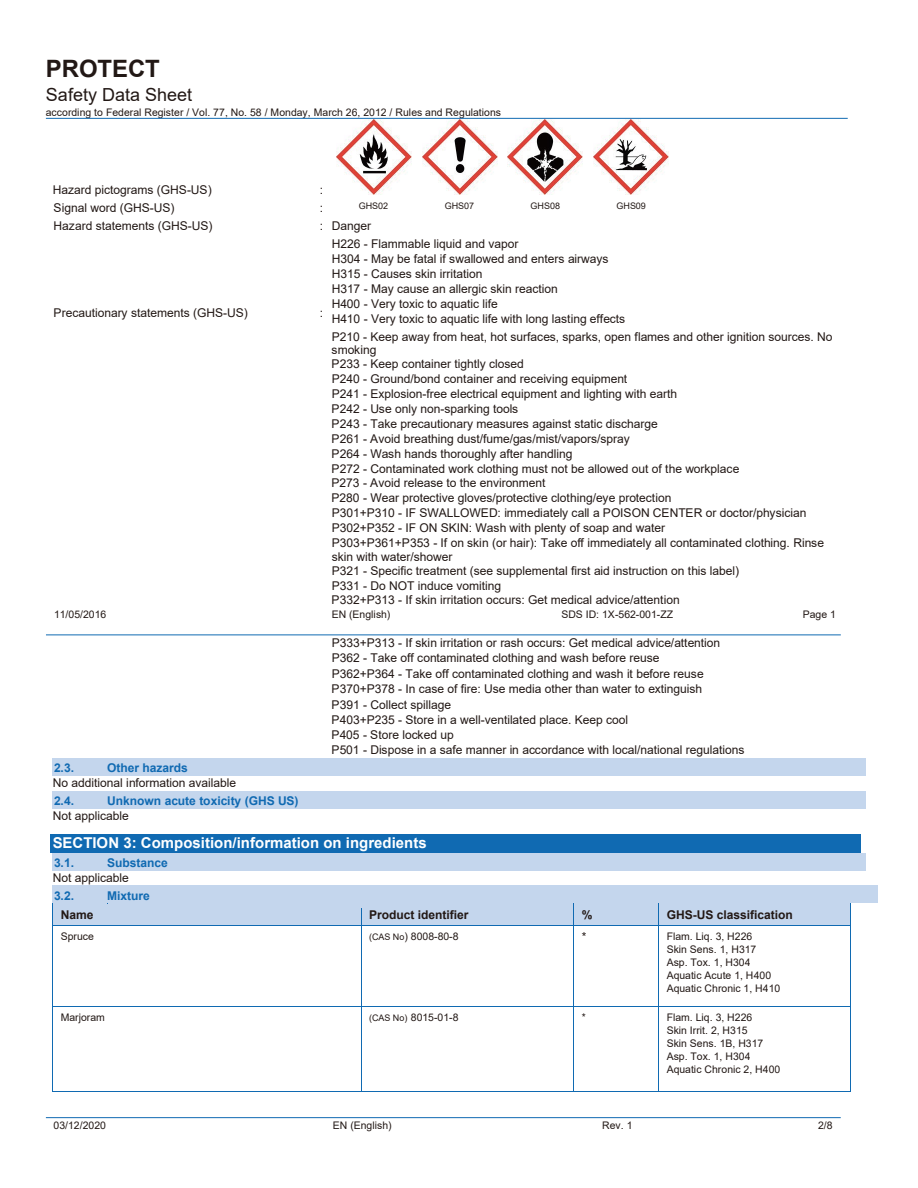
<style>
.page{position:relative;width:918px;height:1188px;background:#fff}
.page>*{position:absolute;margin:0;border:0;box-sizing:border-box;transform-origin:0 0}
.t1{font:700 24px "Arial";letter-spacing:-.005em;color:#221815}
.t2{font:18px "Arial";letter-spacing:.005em;color:#221815}
.t3{font:700 15px "Arial";letter-spacing:.005em;color:#fff}
.t4{font:12px/14.7px "Arial";letter-spacing:-.005em;color:#221815}
.t5{font:700 12px "Arial";color:#106ab2}
.t6{font:700 12px "Arial";letter-spacing:-.005em;color:#221815}
.t7{font:10.5px/13px "Arial";color:#221815}
.t8{font:9px "Arial";color:#221815}
.s1{font-size:9px}
</style>
<div class="page">
<hr style="left:46px;top:118px;width:802px;height:1px;background:#106ab2">
<hr style="left:46px;top:1117px;width:795px;height:1px;background:#106ab2">
<div style="left:52px;top:758px;width:55px;height:18px;background:#c4d6ed"></div>
<div style="left:107px;top:761px;width:750px;height:15px;background:#c4d6ed"></div>
<hr style="left:107px;top:758px;width:759px;height:3px;background:#c4d6ed">
<div style="left:52px;top:791px;width:55px;height:18px;background:#c4d6ed"></div>
<div style="left:107px;top:794px;width:750px;height:15px;background:#c4d6ed"></div>
<hr style="left:107px;top:791px;width:759px;height:3px;background:#c4d6ed">
<div style="left:51px;top:834px;width:810px;height:19px;background:#106ab2"></div>
<div style="left:52px;top:853px;width:55px;height:17px;background:#c4d6ed"></div>
<div style="left:107px;top:855px;width:750px;height:15px;background:#c4d6ed"></div>
<hr style="left:107px;top:853px;width:759px;height:2px;background:#c4d6ed">
<div style="left:52px;top:886px;width:55px;height:17px;background:#c4d6ed"></div>
<div style="left:107px;top:888px;width:762px;height:15px;background:#c4d6ed"></div>
<hr style="left:107px;top:886px;width:771px;height:2px;background:#c4d6ed">
<div style="left:53px;top:904px;width:308px;height:21px;background:#c4d6ed"></div>
<div style="left:361px;top:904px;width:212px;height:21px;background:#c4d6ed"></div>
<div style="left:574px;top:904px;width:84px;height:21px;background:#c4d6ed"></div>
<div style="left:659px;top:904px;width:191px;height:21px;background:#c4d6ed"></div>
<hr style="left:53px;top:903px;width:54px;height:1px;background:#106ab2">
<hr style="left:108px;top:903px;width:253px;height:1px;background:#106ab2">
<hr style="left:361px;top:903px;width:212px;height:1px;background:#106ab2">
<hr style="left:574px;top:903px;width:84px;height:1px;background:#106ab2">
<hr style="left:659px;top:903px;width:191px;height:1px;background:#106ab2">
<svg style="left:52px;top:903px;width:1px;height:27px"></svg>
<hr style="left:53px;top:925px;width:308px;height:1px;background:#106ab2">
<svg style="left:361px;top:903px;width:1px;height:27px"></svg>
<hr style="left:361px;top:925px;width:212px;height:1px;background:#106ab2">
<svg style="left:573px;top:903px;width:1px;height:27px"></svg>
<hr style="left:574px;top:925px;width:84px;height:1px;background:#106ab2">
<svg style="left:658px;top:903px;width:1px;height:27px"></svg>
<hr style="left:659px;top:925px;width:191px;height:1px;background:#106ab2">
<svg style="left:850px;top:903px;width:1px;height:27px"></svg>
<hr style="left:52px;top:930px;width:1px;height:76px;background:#106ab2">
<hr style="left:361px;top:930px;width:1px;height:76px;background:#106ab2">
<hr style="left:573px;top:930px;width:1px;height:76px;background:#106ab2">
<hr style="left:658px;top:930px;width:1px;height:76px;background:#106ab2">
<hr style="left:850px;top:930px;width:1px;height:76px;background:#106ab2">
<hr style="left:53px;top:1006px;width:308px;height:1px;background:#106ab2">
<hr style="left:361px;top:1006px;width:212px;height:1px;background:#106ab2">
<hr style="left:574px;top:1006px;width:84px;height:1px;background:#106ab2">
<hr style="left:659px;top:1006px;width:191px;height:1px;background:#106ab2">
<hr style="left:52px;top:1011px;width:1px;height:80px;background:#106ab2">
<hr style="left:53px;top:1091px;width:308px;height:1px;background:#106ab2">
<hr style="left:361px;top:1011px;width:1px;height:80px;background:#106ab2">
<hr style="left:361px;top:1091px;width:212px;height:1px;background:#106ab2">
<hr style="left:573px;top:1011px;width:1px;height:80px;background:#106ab2">
<hr style="left:574px;top:1091px;width:84px;height:1px;background:#106ab2">
<hr style="left:658px;top:1011px;width:1px;height:80px;background:#106ab2">
<hr style="left:659px;top:1091px;width:191px;height:1px;background:#106ab2">
<hr style="left:850px;top:1011px;width:1px;height:80px;background:#106ab2">
<img style="left:336px;top:119px;width:75px;height:75px">
<img style="left:422px;top:119px;width:75px;height:75px">
<img style="left:508px;top:119px;width:75px;height:75px">
<img style="left:594px;top:119px;width:75px;height:75px">
<hr style="left:46px;top:635px;width:795px;height:1px;background:#106ab2">
<h1 class="t1" style="left:46px;top:51px;width:115px">PROTECT</h1>
<h2 class="t2" style="left:46px;top:82px;width:148px">Safety Data Sheet</h2>
<p class="t7" style="left:46px;top:106px;width:457px">according to Federal Register / Vol. 77, No. 58 / Monday, March 26, 2012 / Rules and Regulations</p>
<p class="t4" style="left:53px;top:183px;width:160px">Hazard pictograms (GHS-US)</p>
<p class="t4" style="left:320px;top:183px;width:5px">:</p>
<p class="t4" style="left:54px;top:198px;width:160px;line-height:18.3px">Signal word (GHS-US)<br>Hazard statements (GHS-US)</p>
<p class="t4" style="left:54px;top:306px;width:196px">Precautionary statements (GHS-US)</p>
<p class="t4" style="left:320px;top:198px;width:5px;line-height:18.3px">: :</p>
<p class="t4" style="left:320px;top:306px;width:5px">:</p>
<p class="t8" style="left:359px;top:200px;width:31px">GHS02</p>
<p class="t8" style="left:445px;top:200px;width:31px">GHS07</p>
<p class="t8" style="left:531px;top:200px;width:31px">GHS08</p>
<p class="t8" style="left:617px;top:200px;width:31px">GHS09</p>
<p class="t4" style="left:332px;top:216px;width:188px;line-height:18.1px">Danger<br>H226 - Flammable liquid and vapor</p>
<p class="t4" style="left:332px;top:251px;width:295px">H304 - May be fatal if swallowed and enters airways H315 - Causes skin irritation<br>H317 - May cause an allergic skin reaction<br>H400 - Very toxic to aquatic life<br>H410 - Very toxic to aquatic life with long lasting effects</p>
<p class="t4" style="left:332px;top:329px;width:503px">P210 - Keep away from heat, hot surfaces, sparks, open flames and other ignition sources. No smoking<br>P233 - Keep container tightly closed<br>P240 - Ground/bond container and receiving equipment<br>P241 - Explosion-free electrical equipment and lighting with earth<br>P242 - Use only non-sparking tools<br>P243 - Take precautionary measures against static discharge<br>P261 - Avoid breathing dust/fume/gas/mist/vapors/spray<br>P264 - Wash hands thoroughly after handling<br>P272 - Contaminated work clothing must not be allowed out of the workplace<br>P273 - Avoid release to the environment<br>P280 - Wear protective gloves/protective clothing/eye protection<br>P301+P310 - IF SWALLOWED: immediately call a POISON CENTER or doctor/physician P302+P352 - IF ON SKIN: Wash with plenty of soap and water<br>P303+P361+P353 - If on skin (or hair): Take off immediately all contaminated clothing. Rinse skin with water/shower<br>P321 - Specific treatment (see supplemental first aid instruction on this label)<br>P331 - Do NOT induce vomiting<br>P332+P313 - If skin irritation occurs: Get medical advice/attention</p>
<p class="t7" style="left:54px;top:608px;width:54px">11/05/2016</p>
<p class="t7" style="left:332px;top:608px;width:60px">EN (English)</p>
<p class="t7" style="left:561px;top:608px;width:113px">SDS ID: 1X-562-001-ZZ</p>
<p class="t7" style="left:803px;top:608px;width:35px">Page 1</p>
<p class="t4" style="left:332px;top:635px;width:414px;line-height:15.3px">P333+P313 - If skin irritation or rash occurs: Get medical advice/attention P362 - Take off contaminated clothing and wash before reuse<br>P362+P364 - Take off contaminated clothing and wash it before reuse P370+P378 - In case of fire: Use media other than water to extinguish<br>P391 - Collect spillage<br>P403+P235 - Store in a well-ventilated place. Keep cool<br>P405 - Store locked up<br>P501 - Dispose in a safe manner in accordance with local/national regulations</p>
<p class="t5" style="left:54px;top:759px;width:22px">2.3.</p>
<p class="t5" style="left:107px;top:759px;width:82px">Other hazards</p>
<p class="t4" style="left:53px;top:775px;width:185px">No additional information available</p>
<p class="t5" style="left:54px;top:792px;width:22px">2.4.</p>
<p class="t5" style="left:107px;top:792px;width:193px">Unknown acute toxicity (GHS US)</p>
<p class="t4" style="left:53px;top:808px;width:78px">Not applicable</p>
<p class="t3" style="left:53px;top:832px;width:376px">SECTION 3: Composition/information on ingredients</p>
<p class="t5" style="left:54px;top:854px;width:22px">3.1.</p>
<p class="t5" style="left:107px;top:854px;width:62px">Substance</p>
<p class="t4" style="left:53px;top:870px;width:78px">Not applicable</p>
<p class="t5" style="left:54px;top:887px;width:22px">3.2.</p>
<p class="t5" style="left:107px;top:887px;width:44px">Mixture</p>
<p class="t6" style="left:61px;top:907px;width:34px">Name</p>
<p class="t6" style="left:369px;top:907px;width:101px">Product identifier</p>
<p class="t6" style="left:582px;top:907px;width:12px">%</p>
<p class="t6" style="left:667px;top:907px;width:128px">GHS-US classification</p>
<p class="t7" style="left:61px;top:930px;width:35px">Spruce</p>
<p class="t7" style="left:369px;top:930px;width:91px"><span class="s1">(CAS No</span>) 8008-80-8</p>
<p class="t4" style="left:582px;top:930px;width:6px">*</p>
<p class="t7" style="left:667px;top:930px;width:115px">Flam. Liq. 3, H226<br>Skin Sens. 1, H317<br>Asp. Tox. 1, H304<br>Aquatic Acute 1, H400<br>Aquatic Chronic 1, H410</p>
<p class="t7" style="left:61px;top:1011px;width:46px">Marjoram</p>
<p class="t7" style="left:369px;top:1011px;width:91px"><span class="s1">(CAS No)</span> 8015-01-8</p>
<p class="t7" style="left:582px;top:1011px;width:6px">*</p>
<p class="t7" style="left:667px;top:1011px;width:115px">Flam. Liq. 3, H226<br>Skin Irrit. 2, H315<br>Skin Sens. 1B, H317<br>Asp. Tox. 1, H304<br>Aquatic Chronic 2, H400</p>
<p class="t7" style="left:54px;top:1119px;width:54px">03/12/2020</p>
<p class="t7" style="left:333px;top:1119px;width:60px">EN (English)</p>
<p class="t7" style="left:602px;top:1119px;width:32px">Rev. 1</p>
<p class="t7" style="left:818px;top:1119px;width:16px">2/8</p>
</div>
